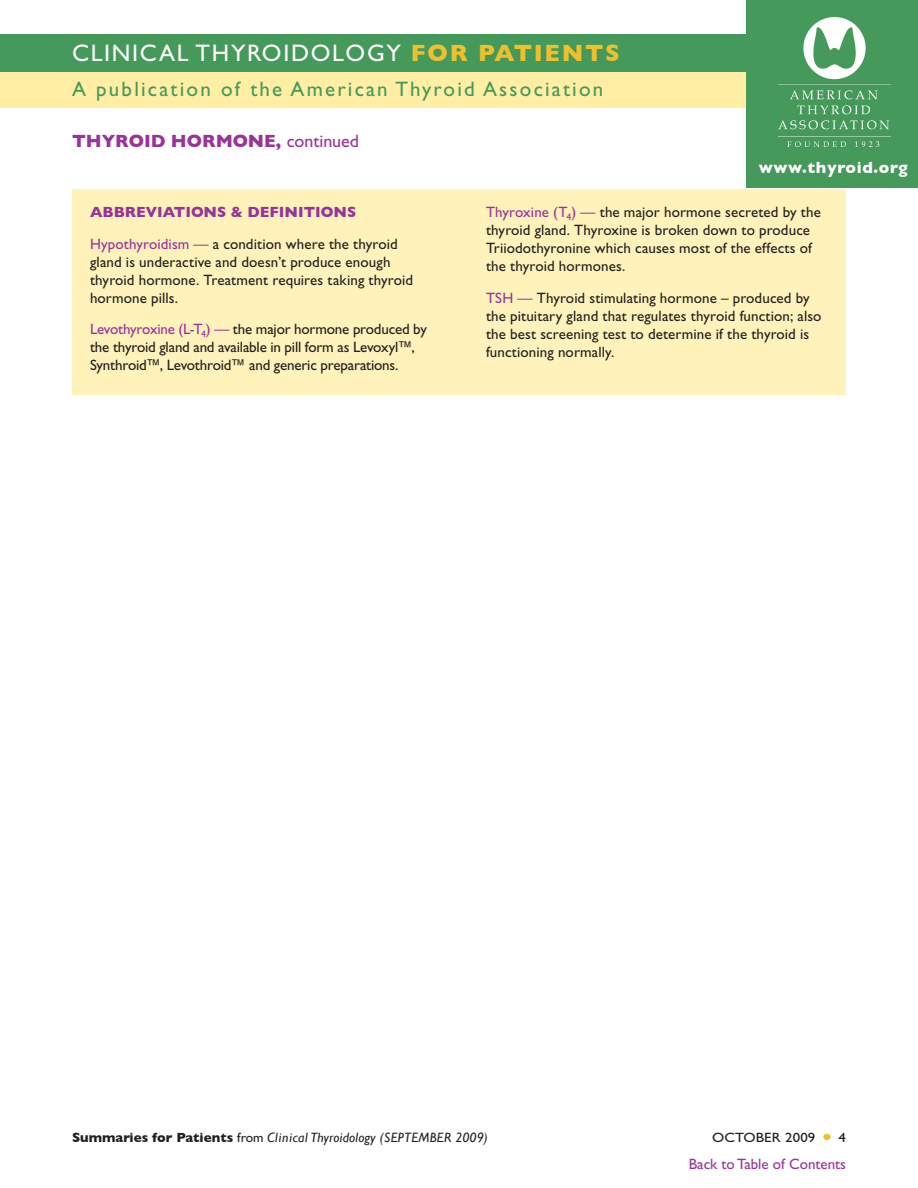
<style>
.page{position:relative;width:918px;height:1188px;background:#fff}
.page>*{position:absolute;margin:0;border:0;box-sizing:border-box;transform-origin:0 0}
.t1{font:24px "Gill Sans Std";letter-spacing:.07em;color:#fff}
.t2{font:21px "Gill Sans Std";letter-spacing:.105em;color:#45995b}
.Topic_Header{font:700 18px "Gill Sans";color:#939}
.t3{font:700 16.5px "Gill Sans";letter-spacing:.04em;color:#fff}
.abbreviations_body{font:15px/18px "Gill Sans Std";letter-spacing:.005em;color:#231f20}
.abbreviations_body-2{font:15px/18px "Gill Sans Std";letter-spacing:-.015em;color:#231f20}
.abbreviations_head{font:700 15px "Gill Sans";color:#939}
.t4{font:15px "Gill Sans Std";color:#939}
.t5{font:italic 13.5px "Gill Sans";letter-spacing:.02em;color:#231f20}
.t6{font:13.5px "Gill Sans Std";letter-spacing:.01em;color:#231f20;scale:1.1 1}
.s1{font-family:"Gill Sans";font-weight:700;color:#efc02d}
.s2{font-family:"Gill Sans Std";font-weight:400}
.s3{color:#939}
.s4{font-weight:700;font-style:normal}
.s5{font-family:"Gill Sans Std";font-style:normal}
</style>
<div class="page">
<div style="left:72px;top:189px;width:774px;height:205px;background:#fff2bb"></div>
<div style="left:0;top:70px;width:918px;height:38px;background:#ffeea4"></div>
<div style="left:0;top:35px;width:918px;height:37px;background:#45995b"></div>
<div style="left:747px;top:0;width:171px;height:188px;background:#45995b"></div>
<img style="left:778px;top:18px;width:112px;height:129px">
<p class="t1" style="left:72px;top:40px;width:550px">CLINICAL THYROIDOLOGY <span class="s1">FOR PATIENTS</span></p>
<p class="t2" style="left:72px;top:77px;width:533px">A publication of the American Thyroid Association</p>
<p class="Topic_Header" style="left:72px;top:131px;width:289px">THYROID HORMONE, <span class="s2">continued</span></p>
<p class="abbreviations_head" style="left:90px;top:203px;width:268px">ABBREVIATIONS &amp; DEFINITIONS</p>
<p class="abbreviations_body" style="left:90px;top:235px;width:325px"><span class="s3">Hypothyroidism —</span> a condition where the thyroid gland is underactive and doesn’t produce enough thyroid hormone. Treatment requires taking thyroid hormone pills.</p>
<p class="abbreviations_body-2" style="left:90px;top:320px;width:339px"><span class="s3">Levothyroxine (L-T</span><sub>4</sub><span class="s3">) —</span> the major hormone produced by the thyroid gland and available in pill form as Levoxyl™,<br>Synthroid™, Levothroid™ and generic preparations.</p>
<p class="t3" style="left:759px;top:158px;width:150px">www.thyroid.org</p>
<p class="abbreviations_body" style="left:486px;top:203px;width:336px"><span class="s3">Thyroxine (T</span><sub>4</sub><span class="s3">) —</span> the major hormone secreted by the thyroid gland. Thyroxine is broken down to produce Triiodothyronine which causes most of the effects of the thyroid hormones.</p>
<p class="abbreviations_body" style="left:486px;top:289px;width:337px"><span class="s3">TSH —</span> Thyroid stimulating hormone – produced by the pituitary gland that regulates thyroid function; also the best screening test to determine if the thyroid is functioning normally.</p>
<p class="t5" style="left:72px;top:1130px;width:417px"><span class="s4">Summaries for Patients</span> <span class="s5">from</span> Clinical Thyroidology (SEPTEMBER 2009)</p>
<p class="t6" style="left:712px;top:1130px;width:95px">OCTOBER 2009</p>
<p class="t6" style="left:839px;top:1130px;width:8px">4</p>
<p class="t4" style="left:689px;top:1155px;width:159px">Back to Table of Contents</p>
</div>
